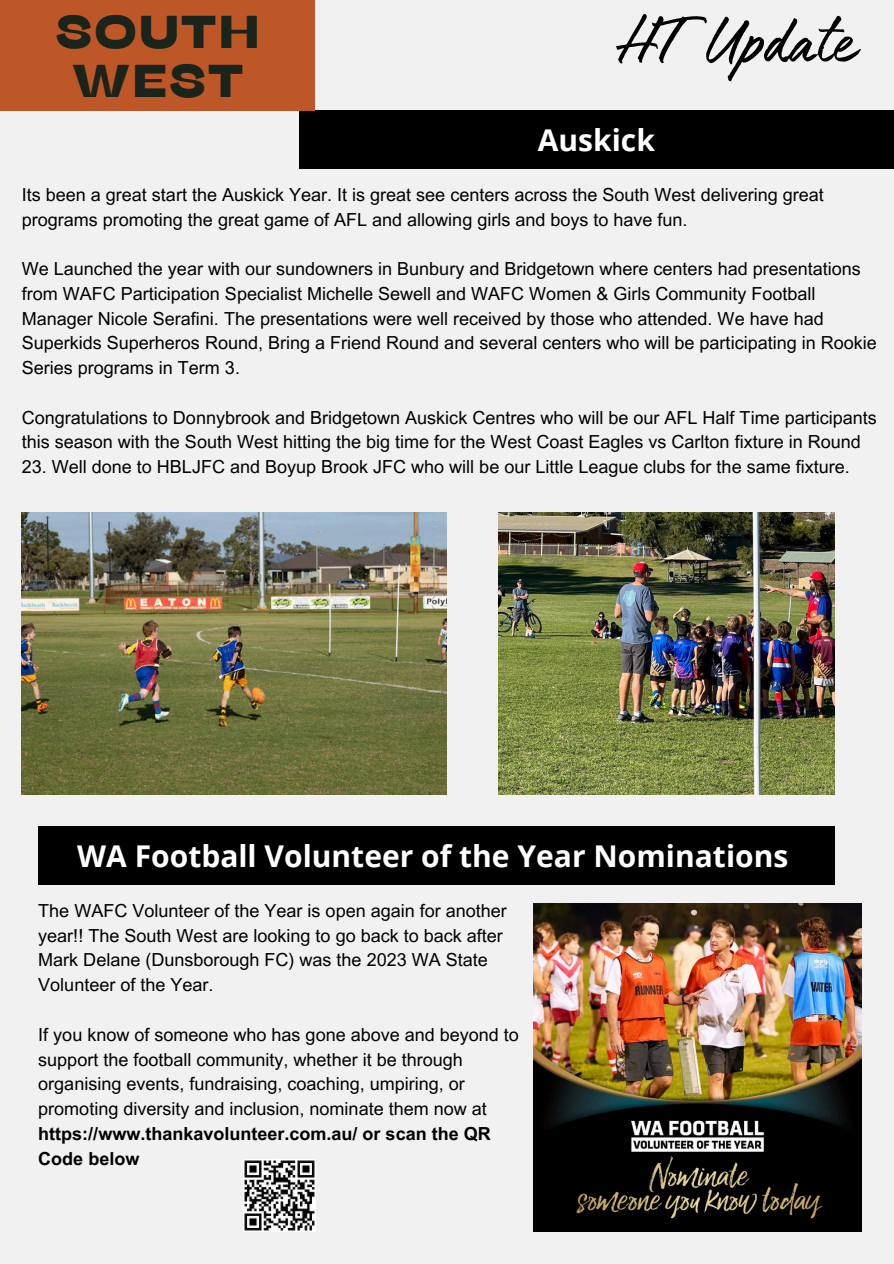
<style>
.page{position:relative;width:894px;height:1264px;background:#fff}
.page>*{position:absolute;margin:0;border:0;box-sizing:border-box;transform-origin:0 0}
.t1{font:74.25px "Authenia Solid";color:#000}
.t2{font:700 46.05px/48.3px "Stinger Wide";letter-spacing:.06em;color:#1a241b;text-align:center}
.t3{font:700 30px "Open Sans";color:#fff}
.t4{font:18px/24.8px "Arial MT Pro";color:#000}
.s1{font-weight:700}
</style>
<div class="page">
<div style="left:0;top:0;width:893px;height:1263px;background:#f2f1f1"></div>
<img style="left:533px;top:903px;width:328px;height:328px">
<div style="left:38px;top:826px;width:796px;height:59px;background:#000"></div>
<div style="left:299px;top:110px;width:594px;height:59px;background:#000"></div>
<img style="left:22px;top:512px;width:424px;height:282px">
<img style="left:498px;top:512px;width:336px;height:282px">
<div style="left:0;top:0;width:315px;height:110px;background:#be5727"></div>
<img style="left:244px;top:1159px;width:72px;height:72px">
<p class="t2" style="left:56px;top:6px;width:205px">SOUTH<br>WEST</p>
<p class="t1" style="left:619px;top:3px;width:235px">HT Update</p>
<h3 class="t3" style="left:537px;top:119px;width:119px">Auskick</h3>
<h3 class="t4" style="left:22px;top:184px;width:803px">Its been a great start the Auskick Year. It is great see centers across the South West delivering great programs promoting the great game of AFL and allowing girls and boys to have fun.</h3>
<p class="t4" style="left:22px;top:258px;width:856px">We Launched the year with our sundowners in Bunbury and Bridgetown where centers had presentations from WAFC Participation Specialist Michelle Sewell and WAFC Women &amp; Girls Community Football Manager Nicole Serafini. The presentations were well received by those who attended. We have had Superkids Superheros Round, Bring a Friend Round and several centers who will be participating in Rookie Series programs in Term 3.</p>
<p class="t4" style="left:22px;top:407px;width:856px">Congratulations to Donnybrook and Bridgetown Auskick Centres who will be our AFL Half Time participants this season with the South West hitting the big time for the West Coast Eagles vs Carlton fixture in Round</p>
<p class="t4" style="left:22px;top:456px;width:829px">23. Well done to HBLJFC and Boyup Brook JFC who will be our Little League clubs for the same fixture.</p>
<h1 class="t3" style="left:77px;top:835px;width:712px">WA Football Volunteer of the Year Nominations</h1>
<p class="t4" style="left:38px;top:900px;width:470px">The WAFC Volunteer of the Year is open again for another year!! The South West are looking to go back to back after Mark Delane (Dunsborough FC) was the 2023 WA State Volunteer of the Year.</p>
<p class="t4" style="left:38px;top:1024px;width:482px">If you know of someone who has gone above and beyond to support the football community, whether it be through organising events, fundraising, coaching, umpiring, or promoting diversity and inclusion, nominate them now at <span class="s1">https://www.thankavolunteer.com.au/ or scan the QR Code below</span></p>
</div>
